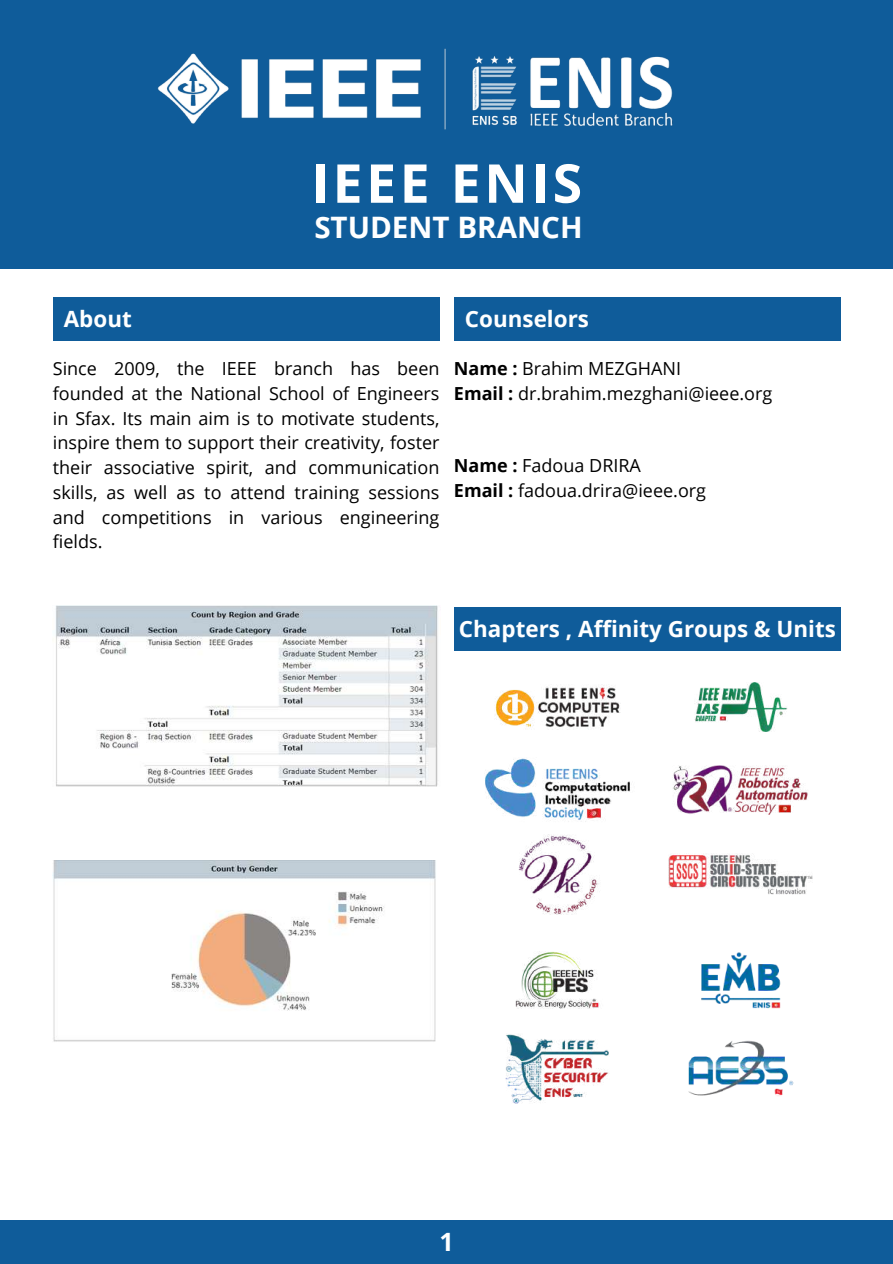
<style>
.page{position:relative;width:893px;height:1264px;background:#fff}
.page>*{position:absolute;margin:0;border:0;box-sizing:border-box;transform-origin:0 0}
.t1{font:700 53.55px "Open Sans";letter-spacing:.065em;color:#fff}
.t2{font:700 29.55px "Open Sans";color:#fff}
.t3{font:700 25.2px "Open Sans";color:#fff}
.t4{font:700 22.35px "Open Sans";color:#fff}
.t5{font:18px/24.8px "Open Sans";color:#000}
.s1{font-weight:700}
</style>
<div class="page">
<div style="left:0;top:0;width:892px;height:268px;background:#0f5c9a"></div>
<div style="left:0;top:1220px;width:892px;height:43px;background:#0f5c9a"></div>
<img style="left:157px;top:48px;width:516px;height:82px">
<img style="left:55px;top:605px;width:383px;height:182px">
<img style="left:53px;top:860px;width:383px;height:182px">
<div style="left:53px;top:297px;width:386px;height:44px;background:#0f5c9a"></div>
<div style="left:454px;top:297px;width:386px;height:44px;background:#0f5c9a"></div>
<div style="left:454px;top:607px;width:386px;height:43px;background:#0f5c9a"></div>
<img style="left:495px;top:685px;width:125px;height:43px">
<img style="left:694px;top:682px;width:94px;height:49px">
<img style="left:485px;top:758px;width:145px;height:64px">
<img style="left:673px;top:765px;width:135px;height:49px">
<img style="left:518px;top:834px;width:81px;height:80px">
<img style="left:668px;top:854px;width:144px;height:41px">
<img style="left:515px;top:951px;width:84px;height:57px">
<img style="left:701px;top:952px;width:80px;height:56px">
<img style="left:505px;top:1034px;width:104px;height:70px">
<img style="left:688px;top:1040px;width:106px;height:55px">
<h1 class="t1" style="left:311px;top:145px;width:272px">IEEE ENIS</h1>
<h2 class="t2" style="left:314px;top:206px;width:270px">STUDENT BRANCH</h2>
<p class="t4" style="left:64px;top:303px;width:69px">About</p>
<p class="t4" style="left:465px;top:303px;width:126px">Counselors</p>
<p class="t5" style="left:53px;top:356px;width:388px;text-align:justify">Since 2009, the IEEE branch has been founded at the National School of Engineers in Sfax. Its main aim is to motivate students, inspire them to support their creativity, foster their associative spirit, and communication skills, as well as to attend training sessions and competitions in various engineering fields.</p>
<p class="t5" style="left:454px;top:356px;width:320px"><span class="s1">Name :</span> Brahim MEZGHANI<br><span class="s1">Email :</span> dr.brahim.mezghani@ieee.org</p>
<p class="t5" style="left:454px;top:453px;width:254px"><span class="s1">Name :</span> Fadoua DRIRA<br><span class="s1">Email :</span> fadoua.drira@ieee.org</p>
<p class="t4" style="left:459px;top:613px;width:378px">Chapters , Affinity Groups &amp; Units</p>
<h3 class="t3" style="left:439px;top:1223px;width:16px">1</h3>
</div>
